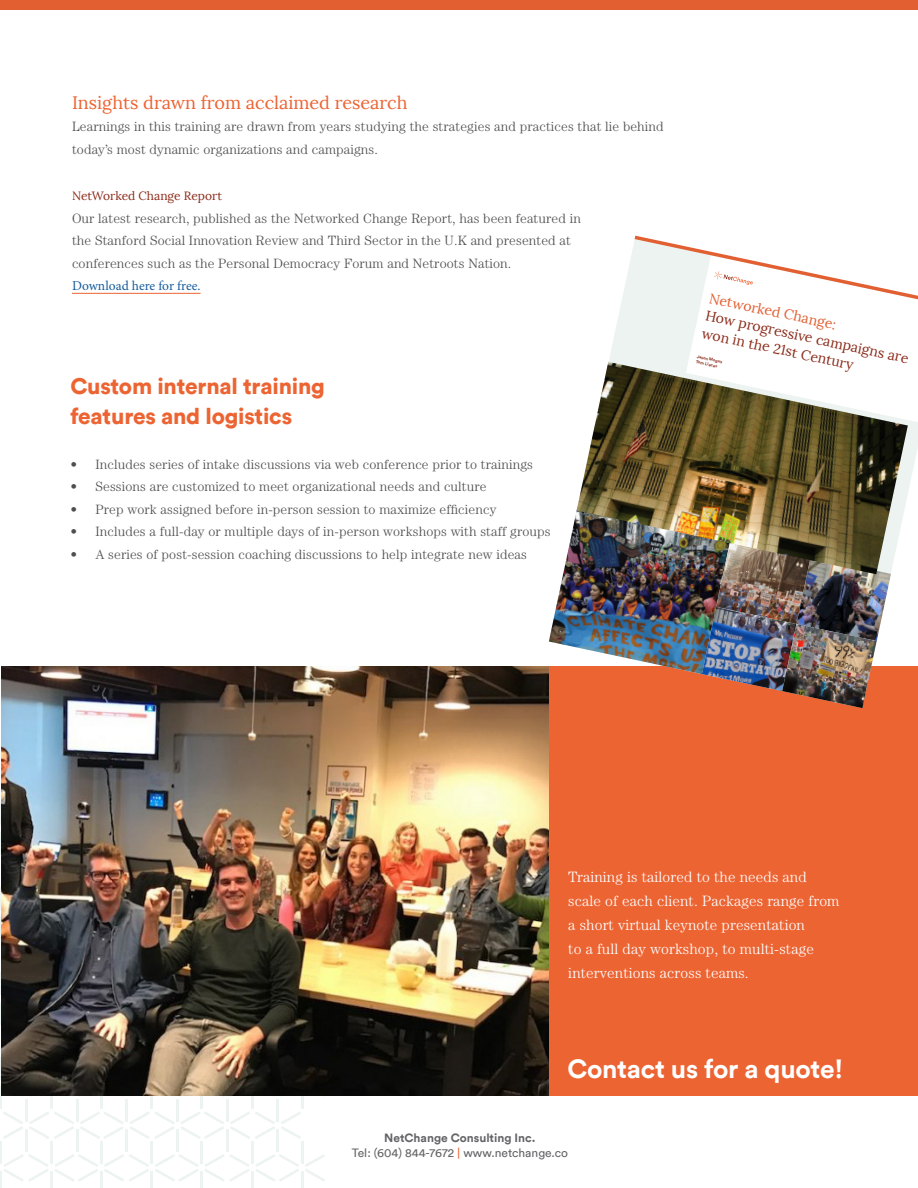
<style>
.page{position:relative;width:918px;height:1188px;background:#fff}
.page>*{position:absolute;margin:0;border:0;box-sizing:border-box;transform-origin:0 0}
.t1{font:700 26.4px "Circular";letter-spacing:-.01em;color:#fff}
.t2{font:900 22.5px/30px "Circular";letter-spacing:-.01em;color:#ed6433}
.t3{font:18px "Lora";color:#ed6433}
.t4{font:300 15px/24px "Century Std";letter-spacing:.01em;color:#fff}
.t5{font:14.1px/18px "Lora";color:#8c2c1b}
.t6{font:14.1px "Lora";color:#e25f31}
.t7{font:300 13.5px/22.5px "Century Std";letter-spacing:.01em;color:#4f4e4e}
.t8{font:13.5px "Minion Pro";color:#175d9e}
.t9{font:12px/15px "Circular";color:#636366;text-align:center}
.t10{font:12px "Lora";color:#8c2c1b}
.t11{font:700 4.2px "Circular";color:#8c2c1b}
.s1{font-weight:700}
.s2{color:#ed6433}
</style>
<div class="page">
<hr style="left:301px;top:1142px;width:2px;height:22px;background:#ecf3f0">
<hr style="left:251px;top:1142px;width:3px;height:22px;background:#ecf3f0">
<hr style="left:200px;top:1142px;width:3px;height:22px;background:#ecf3f0">
<hr style="left:151px;top:1142px;width:2px;height:22px;background:#ecf3f0">
<hr style="left:100px;top:1142px;width:2px;height:22px;background:#ecf3f0">
<hr style="left:50px;top:1142px;width:3px;height:22px;background:#ecf3f0">
<hr style="left:0;top:1142px;width:2px;height:22px;background:#ecf3f0">
<svg style="left:0;top:1154px;width:325px;height:34px"></svg>
<hr style="left:277px;top:1099px;width:2px;height:22px;background:#ecf3f0">
<hr style="left:277px;top:1129px;width:2px;height:22px;background:#ecf3f0">
<svg style="left:281px;top:1112px;width:20px;height:27px"></svg>
<hr style="left:226px;top:1099px;width:2px;height:22px;background:#ecf3f0">
<hr style="left:226px;top:1129px;width:2px;height:22px;background:#ecf3f0">
<svg style="left:230px;top:1112px;width:45px;height:27px"></svg>
<hr style="left:176px;top:1099px;width:3px;height:22px;background:#ecf3f0">
<hr style="left:176px;top:1129px;width:3px;height:22px;background:#ecf3f0">
<hr style="left:125px;top:1099px;width:3px;height:22px;background:#ecf3f0">
<hr style="left:125px;top:1129px;width:3px;height:22px;background:#ecf3f0">
<hr style="left:76px;top:1099px;width:2px;height:22px;background:#ecf3f0">
<hr style="left:76px;top:1129px;width:2px;height:22px;background:#ecf3f0">
<svg style="left:80px;top:1112px;width:144px;height:27px"></svg>
<hr style="left:25px;top:1099px;width:2px;height:22px;background:#ecf3f0">
<hr style="left:25px;top:1129px;width:2px;height:22px;background:#ecf3f0">
<svg style="left:3px;top:1112px;width:20px;height:27px"></svg>
<svg style="left:29px;top:1112px;width:45px;height:27px"></svg>
<hr style="left:301px;top:1087px;width:2px;height:22px;background:#ecf3f0">
<hr style="left:251px;top:1087px;width:3px;height:22px;background:#ecf3f0">
<hr style="left:200px;top:1087px;width:3px;height:22px;background:#ecf3f0">
<hr style="left:151px;top:1087px;width:2px;height:22px;background:#ecf3f0">
<hr style="left:100px;top:1087px;width:2px;height:22px;background:#ecf3f0">
<hr style="left:50px;top:1087px;width:3px;height:22px;background:#ecf3f0">
<hr style="left:0;top:1057px;width:2px;height:22px;background:#ecf3f0">
<hr style="left:0;top:1087px;width:2px;height:22px;background:#ecf3f0">
<hr style="left:0;top:972px;width:2px;height:22px;background:#ecf3f0">
<hr style="left:0;top:1002px;width:2px;height:22px;background:#ecf3f0">
<hr style="left:0;top:887px;width:2px;height:22px;background:#ecf3f0">
<hr style="left:0;top:917px;width:2px;height:22px;background:#ecf3f0">
<hr style="left:0;top:802px;width:2px;height:23px;background:#ecf3f0">
<hr style="left:0;top:832px;width:2px;height:22px;background:#ecf3f0">
<div style="left:92px;top:666px;width:826px;height:430px;background:#ed6433"></div>
<img style="left:1px;top:666px;width:548px;height:430px">
<hr style="left:72px;top:293px;width:129px;height:1px;background:#ed6433">
<svg style="left:609px;top:237px;width:309px;height:254px;fill:#ecf3f0"></svg>
<img style="left:549px;top:509px;width:167px;height:165px">
<img style="left:716px;top:574px;width:80px;height:33px">
<img style="left:702px;top:607px;width:94px;height:84px">
<img style="left:796px;top:574px;width:95px;height:65px">
<img style="left:782px;top:624px;width:95px;height:84px">
<svg style="left:635px;top:236px;width:283px;height:186px"></svg>
<img style="left:577px;top:362px;width:331px;height:212px">
<div style="left:0;top:0;width:918px;height:10px;background:#e25f31"></div>
<p class="t3" style="left:72px;top:91px;width:337px">Insights drawn from acclaimed research</p>
<p class="t7" style="left:72px;top:115px;width:593px">Learnings in this training are drawn from years studying the strategies and practices that lie behind today’s most dynamic organizations and campaigns.</p>
<p class="t10" style="left:72px;top:189px;width:152px">NetWorked Change Report</p>
<p class="t7" style="left:72px;top:207px;width:510px">Our latest research, published as the Networked Change Report, has been featured in the Stanford Social Innovation Review and Third Sector in the U.K and presented at conferences such as the Personal Democracy Forum and Netroots Nation.</p>
<p class="t8" style="left:72px;top:277px;width:130px">Download here for free.</p>
<p class="t2" style="left:70px;top:371px;width:256px">Custom internal training features and logistics</p>
<p class="t7" style="left:70px;top:453px;width:464px">• Includes series of intake discussions via web conference prior to trainings</p>
<p class="t7" style="left:70px;top:475px;width:418px">• Sessions are customized to meet organizational needs and culture</p>
<p class="t7" style="left:70px;top:498px;width:427px">• Prep work assigned before in-person session to maximize efficiency</p>
<p class="t7" style="left:70px;top:520px;width:482px">• Includes a full-day or multiple days of in-person workshops with staff groups</p>
<p class="t7" style="left:70px;top:543px;width:458px">• A series of post-session coaching discussions to help integrate new ideas</p>
<p class="t6" style="left:711px;top:289px;width:131px;rotate:12deg">Networked Change:</p>
<p class="t5" style="left:708px;top:307px;width:209px;rotate:12deg">How progressive campaigns are won in the 21st Century</p>
<p class="t11" style="left:698px;top:354px;width:27px;rotate:12deg">Jason Mogus</p>
<p class="t11" style="left:697px;top:359px;width:23px;rotate:12deg">Tom Liacas</p>
<p class="t4" style="left:568px;top:865px;width:273px">Training is tailored to the needs and scale of each client. Packages range from a short virtual keynote presentation<br>to a full day workshop, to multi-stage interventions across teams.</p>
<p class="t1" style="left:568px;top:1052px;width:277px">Contact us for a quote!</p>
<p class="t9" style="left:352px;top:1130px;width:218px"><span class="s1">NetChange Consulting Inc.<br></span>Tel: (604) 844-7672 <span class="s2">|</span> www.netchange.co</p>
</div>
